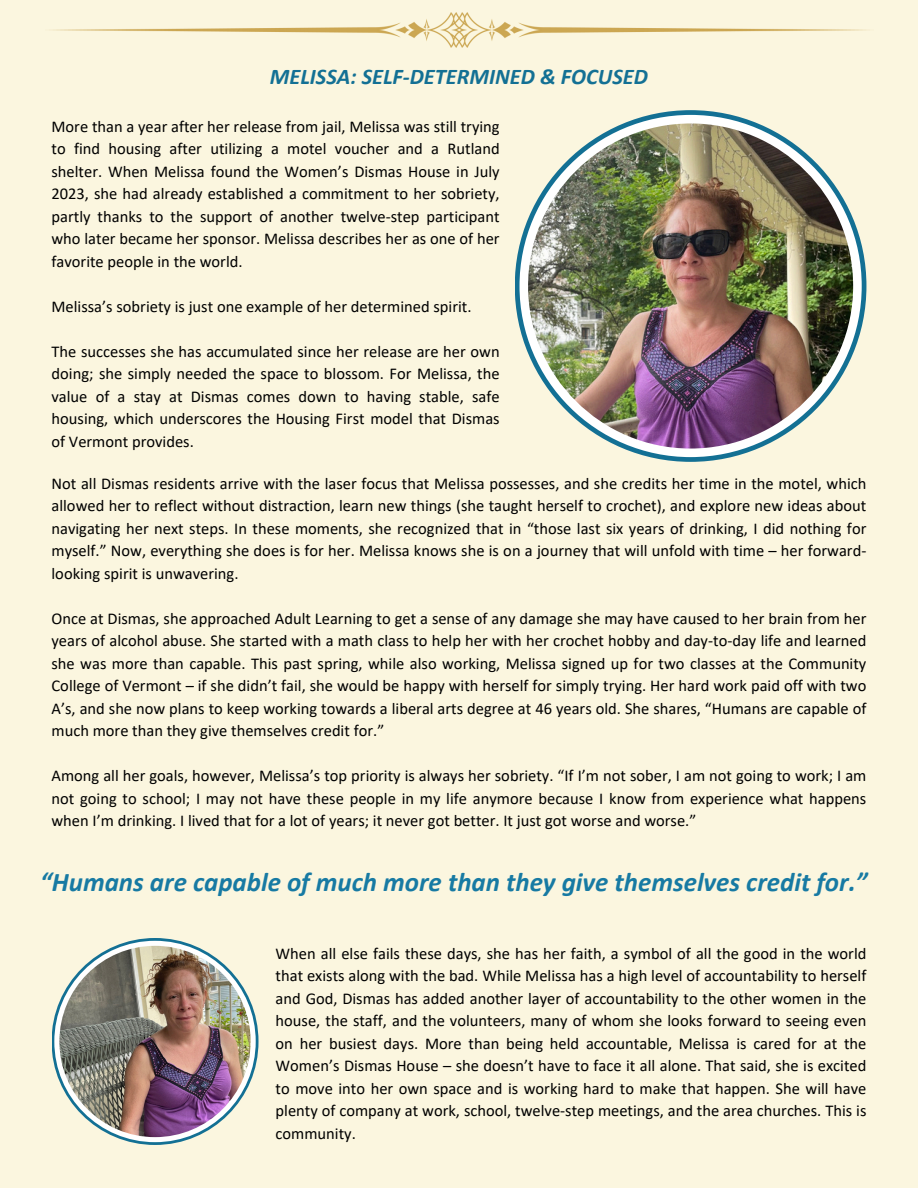
<style>
.page{position:relative;width:918px;height:1188px;background:#fbf6df}
.page>*{position:absolute;margin:0;border:0;box-sizing:border-box;transform-origin:0 0}
.t1{font:italic 700 27px "Calibri";color:#177aa3}
.t2{font:italic 700 22.5px "Calibri";color:#137094}
.t3{font:16.5px/22.5px "Calibri";color:#000;text-align:justify}
</style>
<div class="page">
<img style="left:52px;top:12px;width:815px;height:35px">
<svg style="left:515px;top:110px;width:351px;height:352px;background:#22799a"></svg>
<div style="left:520px;top:115px;width:342px;height:342px;background:#fff;border-radius:50%"></div>
<img style="left:528px;top:123px;width:325px;height:326px;border-radius:50%">
<svg style="left:52px;top:938px;width:207px;height:207px;background:#2e809d"></svg>
<div style="left:54px;top:941px;width:202px;height:201px;background:#fff;border-radius:50%"></div>
<img style="left:59px;top:946px;width:192px;height:191px;border-radius:50%">
<p class="t2" style="left:270px;top:67px;width:380px">MELISSA: SELF-DETERMINED &amp; FOCUSED</p>
<p class="t3" style="left:52px;top:117px;width:450px">More than a year after her release from jail, Melissa was still trying to find housing after utilizing a motel voucher and a Rutland shelter. When Melissa found the Women’s Dismas House in July 2023, she had already established a commitment to her sobriety, partly thanks to the support of another twelve-step participant who later became her sponsor. Melissa describes her as one of her favorite people in the world.</p>
<p class="t3" style="left:52px;top:297px;width:422px">Melissa’s sobriety is just one example of her determined spirit.</p>
<p class="t3" style="left:52px;top:342px;width:450px">The successes she has accumulated since her release are her own doing; she simply needed the space to blossom. For Melissa, the value of a stay at Dismas comes down to having stable, safe housing, which underscores the Housing First model that Dismas of Vermont provides.</p>
<p class="t3" style="left:52px;top:473px;width:816px">Not all Dismas residents arrive with the laser focus that Melissa possesses, and she credits her time in the motel, which allowed her to reflect without distraction, learn new things (she taught herself to crochet), and explore new ideas about navigating her next steps. In these moments, she recognized that in “those last six years of drinking, I did nothing for myself.” Now, everything she does is for her. Melissa knows she is on a journey that will unfold with time – her forward&shy;looking spirit is unwavering.</p>
<p class="t3" style="left:52px;top:608px;width:816px">Once at Dismas, she approached Adult Learning to get a sense of any damage she may have caused to her brain from her years of alcohol abuse. She started with a math class to help her with her crochet hobby and day-to-day life and learned she was more than capable. This past spring, while also working, Melissa signed up for two classes at the Community College of Vermont – if she didn’t fail, she would be happy with herself for simply trying. Her hard work paid off with two A’s, and she now plans to keep working towards a liberal arts degree at 46 years old. She shares, “Humans are capable of much more than they give themselves credit for.”</p>
<h1 class="t3" style="left:52px;top:766px;width:816px">Among all her goals, however, Melissa’s top priority is always her sobriety. “If I’m not sober, I am not going to work; I am not going to school; I may not have these people in my life anymore because I know from experience what happens when I’m drinking. I lived that for a lot of years; it never got better. It just got worse and worse.”</h1>
<h1 class="t1" style="left:40px;top:871px;width:829px">“Humans are capable of much more than they give themselves credit for.”</h1>
<p class="t3" style="left:276px;top:943px;width:592px">When all else fails these days, she has her faith, a symbol of all the good in the world that exists along with the bad. While Melissa has a high level of accountability to herself and God, Dismas has added another layer of accountability to the other women in the house, the staff, and the volunteers, many of whom she looks forward to seeing even on her busiest days. More than being held accountable, Melissa is cared for at the Women’s Dismas House – she doesn’t have to face it all alone. That said, she is excited to move into her own space and is working hard to make that happen. She will have plenty of company at work, school, twelve-step meetings, and the area churches. This is community.</p>
</div>
